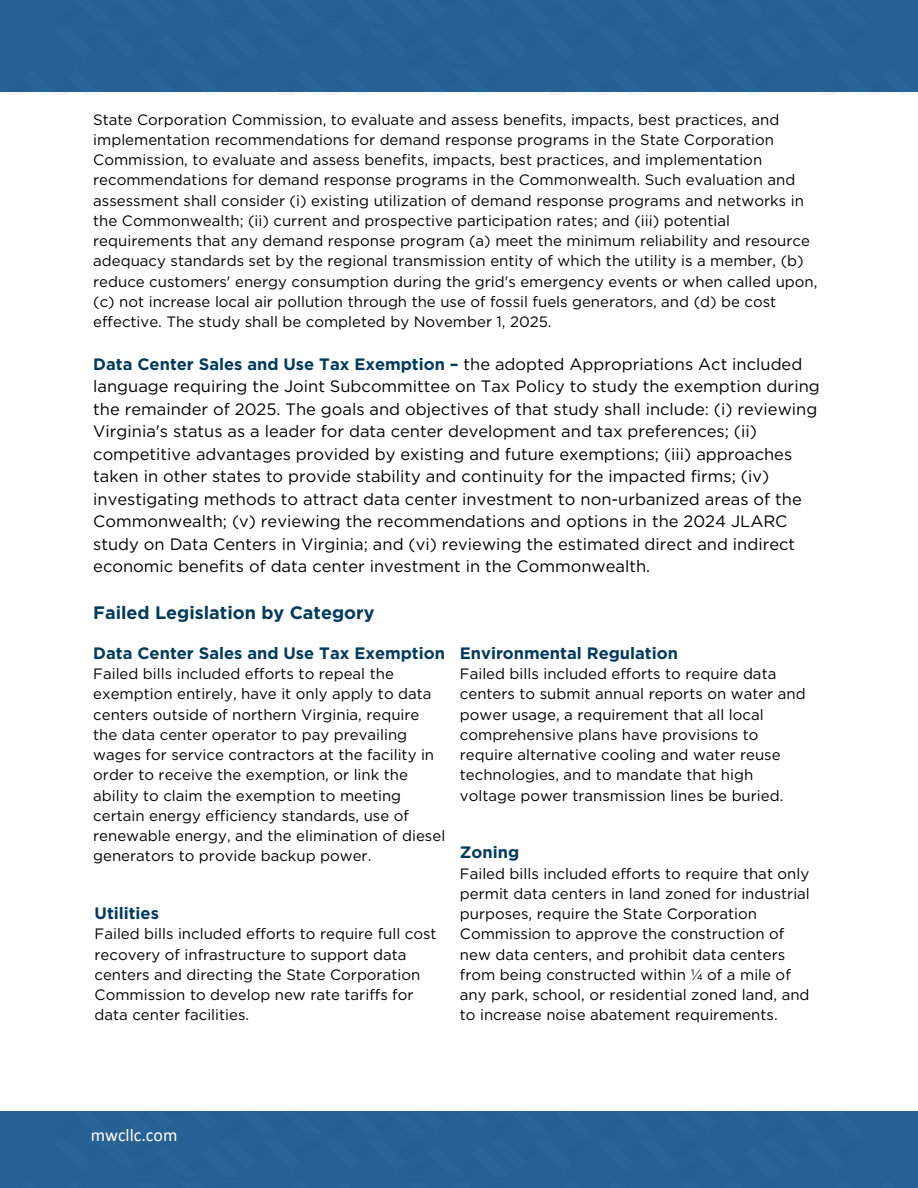
<style>
.page{position:relative;width:918px;height:1188px;background:#fff}
.page>*{position:absolute;margin:0;border:0;box-sizing:border-box;transform-origin:0 0}
.t1{font:700 18px "Gotham";color:#003a5d}
.t2{font:18px "Calibri";color:#fff}
.t3{font:16.5px/22.5px "Gotham";color:#000}
.t4{font:700 16.5px "Gotham";color:#003a5d}
.t5{font:15px/20.2px "Gotham";color:#000}
.s1{font-weight:700;color:#003a5d}
</style>
<div class="page">
<div style="left:1px;top:0;width:917px;height:94px;background:#276092"></div>
<div style="left:0;top:1112px;width:918px;height:76px;background:#276092"></div>
<p class="t5" style="left:93px;top:109px;width:726px">State Corporation Commission, to evaluate and assess benefits, impacts, best practices, and implementation recommendations for demand response programs in the State Corporation Commission, to evaluate and assess benefits, impacts, best practices, and implementation recommendations for demand response programs in the Commonwealth. Such evaluation and assessment shall consider (i) existing utilization of demand response programs and networks in the Commonwealth; (ii) current and prospective participation rates; and (iii) potential requirements that any demand response program (a) meet the minimum reliability and resource adequacy standards set by the regional transmission entity of which the utility is a member, (b) reduce customers' energy consumption during the grid's emergency events or when called upon, (c) not increase local air pollution through the use of fossil fuels generators, and (d) be cost effective. The study shall be completed by November 1, 2025.</p>
<p class="t3" style="left:93px;top:353px;width:728px"><span class="s1">Data Center Sales and Use Tax Exemption –</span> the adopted Appropriations Act included language requiring the Joint Subcommittee on Tax Policy to study the exemption during the remainder of 2025. The goals and objectives of that study shall include: (i) reviewing Virginia's status as a leader for data center development and tax preferences; (ii) competitive advantages provided by existing and future exemptions; (iii) approaches taken in other states to provide stability and continuity for the impacted firms; (iv) investigating methods to attract data center investment to non-urbanized areas of the Commonwealth; (v) reviewing the recommendations and options in the 2024 JLARC study on Data Centers in Virginia; and (vi) reviewing the estimated direct and indirect economic benefits of data center investment in the Commonwealth.</p>
<h2 class="t1" style="left:93px;top:601px;width:283px">Failed Legislation by Category</h2>
<p class="t4" style="left:93px;top:643px;width:353px">Data Center Sales and Use Tax Exemption</p>
<p class="t5" style="left:93px;top:664px;width:354px">Failed bills included efforts to repeal the exemption entirely, have it only apply to data centers outside of northern Virginia, require the data center operator to pay prevailing wages for service contractors at the facility in order to receive the exemption, or link the ability to claim the exemption to meeting certain energy efficiency standards, use of renewable energy, and the elimination of diesel generators to provide backup power.</p>
<p class="t4" style="left:95px;top:903px;width:66px">Utilities</p>
<p class="t5" style="left:95px;top:924px;width:344px">Failed bills included efforts to require full cost recovery of infrastructure to support data centers and directing the State Corporation Commission to develop new rate tariffs for data center facilities.</p>
<p class="t4" style="left:460px;top:643px;width:220px">Environmental Regulation</p>
<p class="t5" style="left:460px;top:664px;width:347px">Failed bills included efforts to require data centers to submit annual reports on water and power usage, a requirement that all local comprehensive plans have provisions to require alternative cooling and water reuse technologies, and to mandate that high voltage power transmission lines be buried.</p>
<h1 class="t4" style="left:460px;top:843px;width:61px">Zoning</h1>
<p class="t5" style="left:460px;top:863px;width:352px">Failed bills included efforts to require that only permit data centers in land zoned for industrial purposes, require the State Corporation Commission to approve the construction of new data centers, and prohibit data centers from being constructed within ¼ of a mile of any park, school, or residential zoned land, and to increase noise abatement requirements.</p>
<p class="t2" style="left:91px;top:1128px;width:88px">mwcllc.com</p>
</div>
